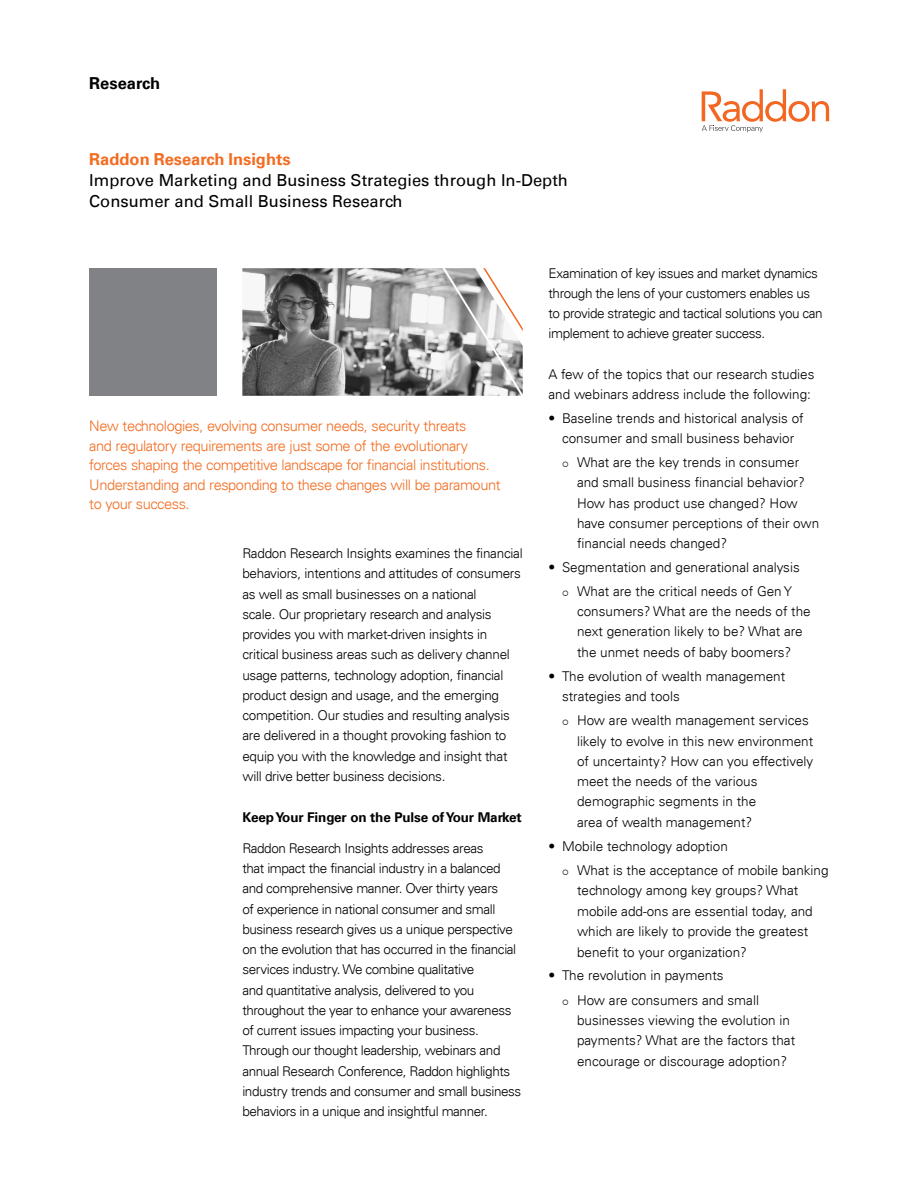
<style>
.page{position:relative;width:918px;height:1188px;background:#fff}
.page>*{position:absolute;margin:0;border:0;box-sizing:border-box;transform-origin:0 0}
.t1{font:16.5px/21px "Univers LT";color:#000}
.t2{font:700 16.5px "Univers LT";color:#f36c21}
.t3{font:700 16.5px "Univers LT";color:#000}
.t4{font:300 14.7px/19.5px "Univers LT";letter-spacing:-.03em;color:#f36c21}
.t5{font:300 13.5px/20.2px "Univers LT";letter-spacing:-.02em;color:#000}
.t6{font:300 13.5px/20.4px "Univers LT";color:#000}
.t7{font:700 13.5px "Univers LT";letter-spacing:-.01em;color:#000}
</style>
<div class="page">
<svg style="left:702px;top:89px;width:127px;height:43px"></svg>
<div style="left:89px;top:268px;width:128px;height:127px;background:#808285"></div>
<img style="left:242px;top:268px;width:193px;height:128px">
<svg style="left:435px;top:268px;width:88px;height:128px"></svg>
<p class="t3" style="left:89px;top:74px;width:72px">Research</p>
<p class="t2" style="left:89px;top:150px;width:203px">Raddon Research Insights</p>
<p class="t1" style="left:89px;top:170px;width:480px">Improve Marketing and Business Strategies through In-Depth<br>Consumer and Small Business Research</p>
<p class="t4" style="left:89px;top:417px;width:413px">New technologies, evolving consumer needs, security threats<br>and regulatory requirements are just some of the evolutionary forces shaping the competitive landscape for financial institutions.<br>Understanding and responding to these changes will be paramount to your success.</p>
<p class="t5" style="left:242px;top:543px;width:282px">Raddon Research Insights examines the financial behaviors, intentions and attitudes of consumers as well as small businesses on a national<br>scale. Our proprietary research and analysis provides you with market-driven insights in critical business areas such as delivery channel usage patterns, technology adoption, financial product design and usage, and the emerging competition. Our studies and resulting analysis are delivered in a thought provoking fashion to equip you with the knowledge and insight that will drive better business decisions.</p>
<p class="t7" style="left:242px;top:810px;width:281px">Keep Your Finger on the Pulse of Your Market</p>
<p class="t5" style="left:242px;top:838px;width:281px">Raddon Research Insights addresses areas<br>that impact the financial industry in a balanced and comprehensive manner. Over thirty years<br>of experience in national consumer and small business research gives us a unique perspective on the evolution that has occurred in the financial services industry. We combine qualitative<br>and quantitative analysis, delivered to you throughout the year to enhance your awareness of current issues impacting your business.<br>Through our thought leadership, webinars and annual Research Conference, Raddon highlights industry trends and consumer and small business behaviors in a unique and insightful manner.</p>
<p class="t5" style="left:549px;top:263px;width:276px">Examination of key issues and market dynamics through the lens of your customers enables us to provide strategic and tactical solutions you can implement to achieve greater success.</p>
<p class="t6" style="left:549px;top:364px;width:267px">A few of the topics that our research studies and webinars address include the following:</p>
<p class="t6" style="left:549px;top:408px;width:257px;text-align:center">• Baseline trends and historical analysis of consumer and small business behavior</p>
<p class="t6" style="left:577px;top:452px;width:244px;text-indent:-15px">○ What are the key trends in consumer and small business financial behavior?<br>How has product use changed? How have consumer perceptions of their own financial needs changed?</p>
<p class="t6" style="left:549px;top:557px;width:253px">• Segmentation and generational analysis</p>
<p class="t6" style="left:577px;top:581px;width:235px;text-indent:-15px">○ What are the critical needs of Gen Y consumers? What are the needs of the next generation likely to be? What are the unmet needs of baby boomers?</p>
<p class="t6" style="left:562px;top:666px;width:225px;text-indent:-14px">• The evolution of wealth management strategies and tools</p>
<p class="t6" style="left:577px;top:710px;width:238px;text-indent:-15px">○ How are wealth management services likely to evolve in this new environment of uncertainty? How can you effectively meet the needs of the various demographic segments in the<br>area of wealth management?</p>
<p class="t6" style="left:549px;top:836px;width:181px">• Mobile technology adoption</p>
<p class="t6" style="left:577px;top:860px;width:253px;text-indent:-15px">○ What is the acceptance of mobile banking technology among key groups? What mobile add-ons are essential today, and which are likely to provide the greatest benefit to your organization?</p>
<p class="t6" style="left:549px;top:965px;width:177px">• The revolution in payments</p>
<p class="t6" style="left:577px;top:989px;width:220px;text-indent:-15px">○ How are consumers and small businesses viewing the evolution in payments? What are the factors that encourage or discourage adoption?</p>
</div>
